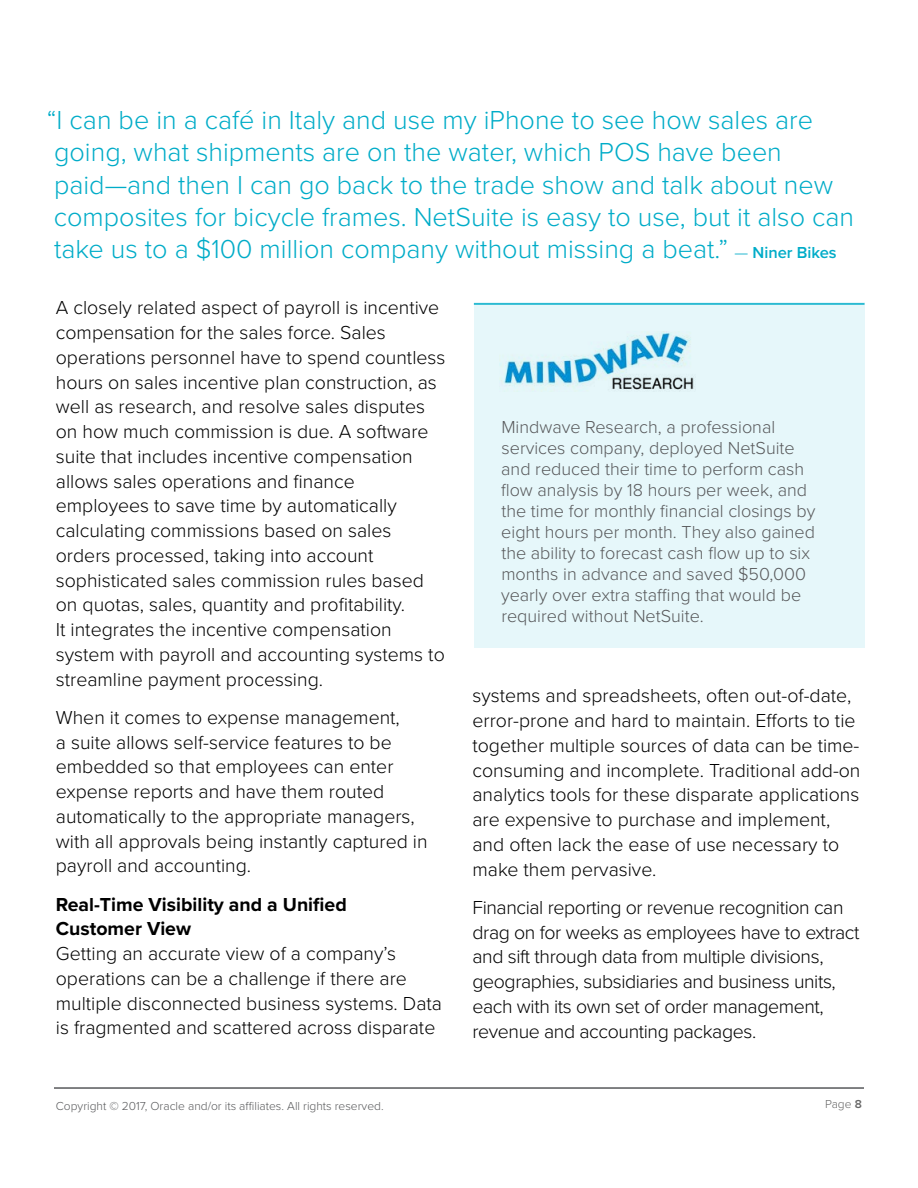
<style>
.page{position:relative;width:918px;height:1188px;background:#fff}
.page>*{position:absolute;margin:0;border:0;box-sizing:border-box;transform-origin:0 0}
.Body{font:300 27px/32.4px "Proxima Nova";color:#00acc8}
.main_body{font:300 19.5px/24.8px "Proxima Nova";color:#000}
.main_body-2{font:300 19.5px/24.8px "Proxima Nova";letter-spacing:-.02em;color:#000}
.Body-2{font:300 18px/21px "Proxima Nova";color:#58595b}
.t1{font:300 12px "Proxima Nova";color:#58595b}
.t2{font:300 12px "Proxima Nova";color:#666}
.s1{font-size:16.5px}
.s2{font-weight:600;font-size:16.5px}
.s3{font-weight:700}
.s4{font-weight:600}
</style>
<div class="page">
<hr style="left:54px;top:1087px;width:810px;height:2px;background:#58595b">
<div style="left:474px;top:302px;width:391px;height:346px;background:#e6f7fa"></div>
<hr style="left:474px;top:303px;width:391px;height:2px;background:#00adc9">
<img style="left:501px;top:332px;width:193px;height:59px">
<p class="Body" style="left:47px;top:102px;width:809px">“I can be in a café in Italy and use my iPhone to see how sales are going, what shipments are on the water, which POS have been paid—and then I can go back to the trade show and talk about new composites for bicycle frames. NetSuite is easy to use, but it also can take us to a $100 million company without missing a beat.” <span class="s1">—</span> <span class="s2">Niner Bikes</span></p>
<p class="main_body" style="left:56px;top:294px;width:391px">A closely related aspect of payroll is incentive compensation for the sales force. Sales operations personnel have to spend countless hours on sales incentive plan construction, as well as research, and resolve sales disputes on how much commission is due. A software suite that includes incentive compensation allows sales operations and finance employees to save time by automatically calculating commissions based on sales orders processed, taking into account sophisticated sales commission rules based on quotas, sales, quantity and profitability.<br>It integrates the incentive compensation system with payroll and accounting systems to streamline payment processing.</p>
<p class="main_body" style="left:56px;top:704px;width:373px">When it comes to expense management,<br>a suite allows self-service features to be embedded so that employees can enter expense reports and have them routed automatically to the appropriate managers, with all approvals being instantly captured in payroll and accounting.</p>
<p class="main_body" style="left:56px;top:891px;width:388px"><span class="s3">Real-Time Visibility and a Unified<br>Customer View<br></span>Getting an accurate view of a company’s operations can be a challenge if there are multiple disconnected business systems. Data is fragmented and scattered across disparate</p>
<p class="Body-2" style="left:501px;top:415px;width:316px">Mindwave Research, a professional services company, deployed NetSuite and reduced their time to perform cash flow analysis by 18 hours per week, and the time for monthly financial closings by eight hours per month. They also gained the ability to forecast cash flow up to six months in advance and saved $50,000 yearly over extra staffing that would be required without NetSuite.</p>
<p class="main_body" style="left:472px;top:682px;width:390px">systems and spreadsheets, often out-of-date, error-prone and hard to maintain. Efforts to tie together multiple sources of data can be time&shy;consuming and incomplete. Traditional add-on analytics tools for these disparate applications are expensive to purchase and implement, and often lack the ease of use necessary to make them pervasive.</p>
<p class="main_body-2" style="left:472px;top:894px;width:389px">Financial reporting or revenue recognition can drag on for weeks as employees have to extract and sift through data from multiple divisions, geographies, subsidiaries and business units, each with its own set of order management, revenue and accounting packages.</p>
<p class="t1" style="left:56px;top:1097px;width:329px">Copyright © 2017, Oracle and/or its affiliates. All rights reserved.</p>
<p class="t2" style="left:825px;top:1095px;width:38px">Page <span class="s4">8</span></p>
</div>
